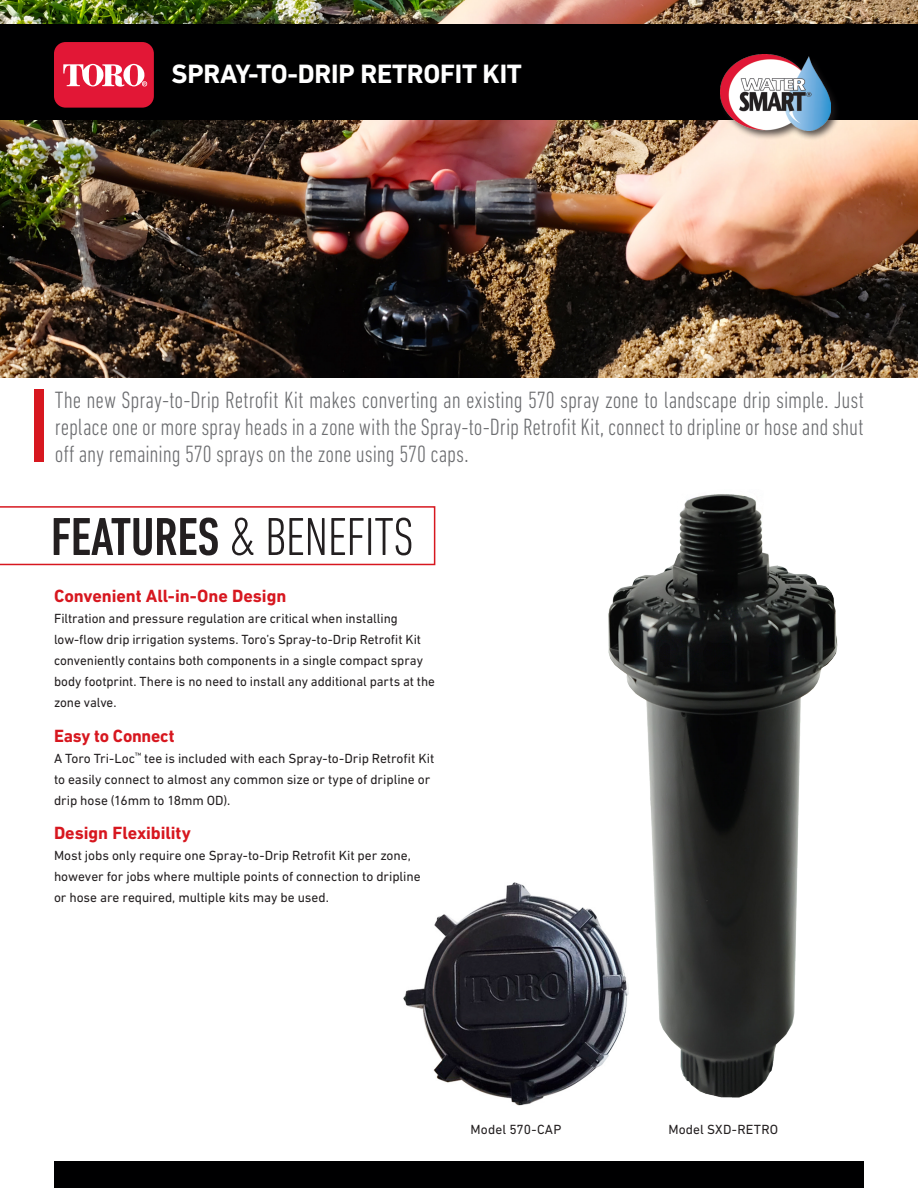
<style>
.page{position:relative;width:918px;height:1188px;background:#fff}
.page>*{position:absolute;margin:0;border:0;box-sizing:border-box;transform-origin:0 0}
.t1{font:300 condensed 54.3px "DIN Next LT Pro";letter-spacing:-.01em;color:#231f20}
.t2{font:700 27px "DIN Next LT Pro";letter-spacing:-.01em;color:#fff}
.t3{font:300 condensed 24px/27px "DIN Next LT Pro";letter-spacing:-.005em;color:#6c6d70;text-align:justify}
.t4{font:700 18px "DIN Next LT Pro";letter-spacing:-.005em;color:#d7171f}
.t5{font:13.5px/21px "DIN Next LT Pro";letter-spacing:-.005em;color:#231f20}
.s1{font-weight:500}
</style>
<div class="page">
<img style="left:404px;top:882px;width:204px;height:224px">
<div style="left:54px;top:1162px;width:810px;height:26px;background:#000001"></div>
<img style="left:0;top:0;width:918px;height:377px">
<div style="left:0;top:24px;width:918px;height:95px;background:#000001"></div>
<div style="left:54px;top:42px;width:100px;height:66px;background:#e21736;border-radius:12px"></div>
<svg style="left:63px;top:64px;width:84px;height:23px"></svg>
<div style="left:34px;top:390px;width:10px;height:72px;background:#d7171f"></div>
<svg style="left:0;top:506px;width:435px;height:59px"></svg>
<div style="left:718px;top:52px;width:123px;height:89px;background:#231f20;opacity:.75"></div>
<img style="left:721px;top:54px;width:109px;height:76px">
<img style="left:608px;top:494px;width:230px;height:604px">
<p class="t2" style="left:172px;top:58px;width:352px">SPRAY-TO-DRIP RETROFIT KIT</p>
<p class="t3" style="left:55px;top:386px;width:811px">The new Spray-to-Drip Retrofit Kit makes converting an existing 570 spray zone to landscape drip simple. Just replace one or more spray heads in a zone with the Spray-to-Drip Retrofit Kit, connect to dripline or hose and shut off any remaining 570 sprays on the zone using 570 caps.</p>
<p class="t1" style="left:51px;top:506px;width:364px"><span class="s1">FEATURES</span> &amp; BENEFITS</p>
<p class="t4" style="left:54px;top:586px;width:234px">Convenient All-in-One Design</p>
<p class="t5" style="left:54px;top:608px;width:383px">Filtration and pressure regulation are critical when installing low-flow drip irrigation systems. Toro’s Spray-to-Drip Retrofit Kit conveniently contains both components in a single compact spray body footprint. There is no need to install any additional parts at the zone valve.</p>
<p class="t4" style="left:54px;top:725px;width:122px">Easy to Connect</p>
<p class="t5" style="left:54px;top:747px;width:382px">A Toro Tri-Loc<sup>™</sup> tee is included with each Spray-to-Drip Retrofit Kit to easily connect to almost any common size or type of dripline or drip hose (16mm to 18mm OD).</p>
<p class="t4" style="left:54px;top:823px;width:138px">Design Flexibility</p>
<p class="t5" style="left:54px;top:845px;width:368px">Most jobs only require one Spray-to-Drip Retrofit Kit per zone, however for jobs where multiple points of connection to dripline or hose are required, multiple kits may be used.</p>
<p class="t5" style="left:471px;top:1119px;width:92px">Model 570-CAP</p>
<p class="t5" style="left:668px;top:1119px;width:111px">Model SXD-RETRO</p>
</div>
